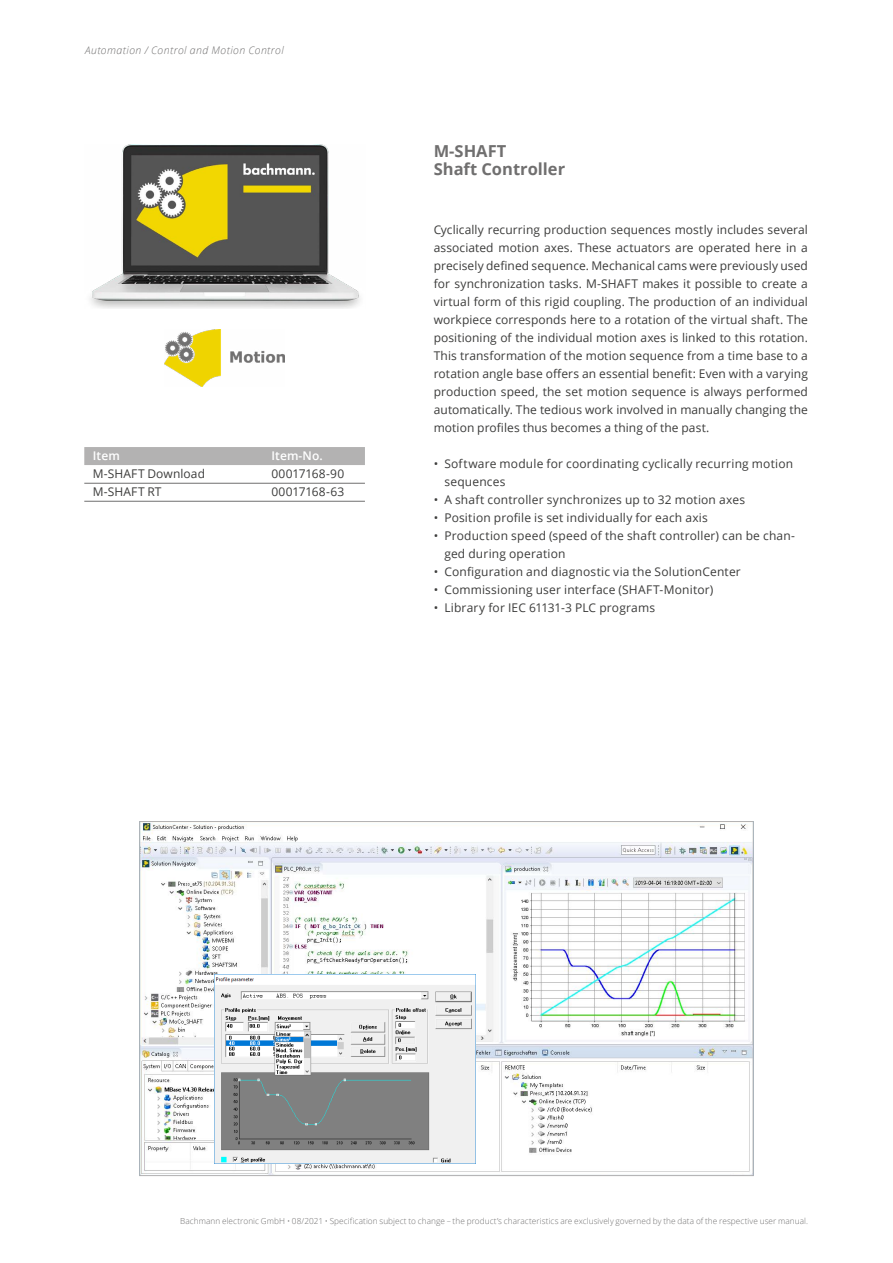
<style>
.page{position:relative;width:893px;height:1263px;background:#fff}
.page>*{position:absolute;margin:0;border:0;box-sizing:border-box;transform-origin:0 0}
.t1{font:700 16.5px/18px "Open Sans";color:#706f6f}
.t2{font:12px/18px "Open Sans";letter-spacing:.015em;color:#3c3c3b}
.t3{font:600 12px "Open Sans";letter-spacing:.01em;color:#fff}
.t4{font:italic 300 10.5px "Open Sans";letter-spacing:.04em;color:#706f6f}
.t5{font:300 8.25px "Open Sans";letter-spacing:.005em;color:#706f6f}
</style>
<div class="page">
<img style="left:141px;top:823px;width:610px;height:351px">
<img style="left:215px;top:974px;width:261px;height:189px">
<img style="left:90px;top:145px;width:270px;height:163px">
<img style="left:165px;top:330px;width:120px;height:57px">
<div style="left:84px;top:447px;width:281px;height:18px;background:#b3b2b2"></div>
<hr style="left:84px;top:483px;width:281px;height:1px;background:#706f6f">
<hr style="left:84px;top:501px;width:281px;height:1px;background:#706f6f">
<p class="t4" style="left:85px;top:43px;width:200px">Automation / Control and Motion Control</p>
<p class="t3" style="left:93px;top:447px;width:29px">Item</p>
<p class="t3" style="left:271px;top:447px;width:53px">Item-No.</p>
<p class="t2" style="left:93px;top:464px;width:114px">M-SHAFT Download</p>
<p class="t2" style="left:271px;top:464px;width:74px">00017168-90</p>
<p class="t2" style="left:93px;top:482px;width:70px">M-SHAFT RT</p>
<p class="t2" style="left:271px;top:482px;width:75px">00017168-63</p>
<h1 class="t1" style="left:434px;top:142px;width:133px">M-SHAFT<br>Shaft Controller</h1>
<p class="t2" style="left:434px;top:221px;width:376px;text-align:justify">Cyclically recurring production sequences mostly includes several associated motion axes. These actuators are operated here in a precisely defined sequence. Mechanical cams were previously used for synchronization tasks. M-SHAFT makes it possible to create a virtual form of this rigid coupling. The production of an individual workpiece corresponds here to a rotation of the virtual shaft. The positioning of the individual motion axes is linked to this rotation.<br>This transformation of the motion sequence from a time base to a rotation angle base offers an essential benefit: Even with a varying production speed, the set motion sequence is always performed automatically. The tedious work involved in manually changing the motion profiles thus becomes a thing of the past.</p>
<p class="t2" style="left:444px;top:455px;width:350px;text-indent:-11px">• Software module for coordinating cyclically recurring motion sequences</p>
<p class="t2" style="left:434px;top:491px;width:313px">• A shaft controller synchronizes up to 32 motion axes</p>
<p class="t2" style="left:434px;top:509px;width:276px">• Position profile is set individually for each axis</p>
<p class="t2" style="left:444px;top:527px;width:352px;text-indent:-11px">• Production speed (speed of the shaft controller) can be chan&shy;ged during operation</p>
<p class="t2" style="left:434px;top:563px;width:309px">• Configuration and diagnostic via the SolutionCenter</p>
<p class="t2" style="left:434px;top:581px;width:281px">• Commissioning user interface (SHAFT-Monitor)</p>
<p class="t2" style="left:434px;top:599px;width:223px">• Library for IEC 61131-3 PLC programs</p>
<p class="t5" style="left:180px;top:1216px;width:629px">Bachmann electronic GmbH • 08/2021 • Specification subject to change – the product’s characteristics are exclusively governed by the data of the respective user manual.</p>
</div>
